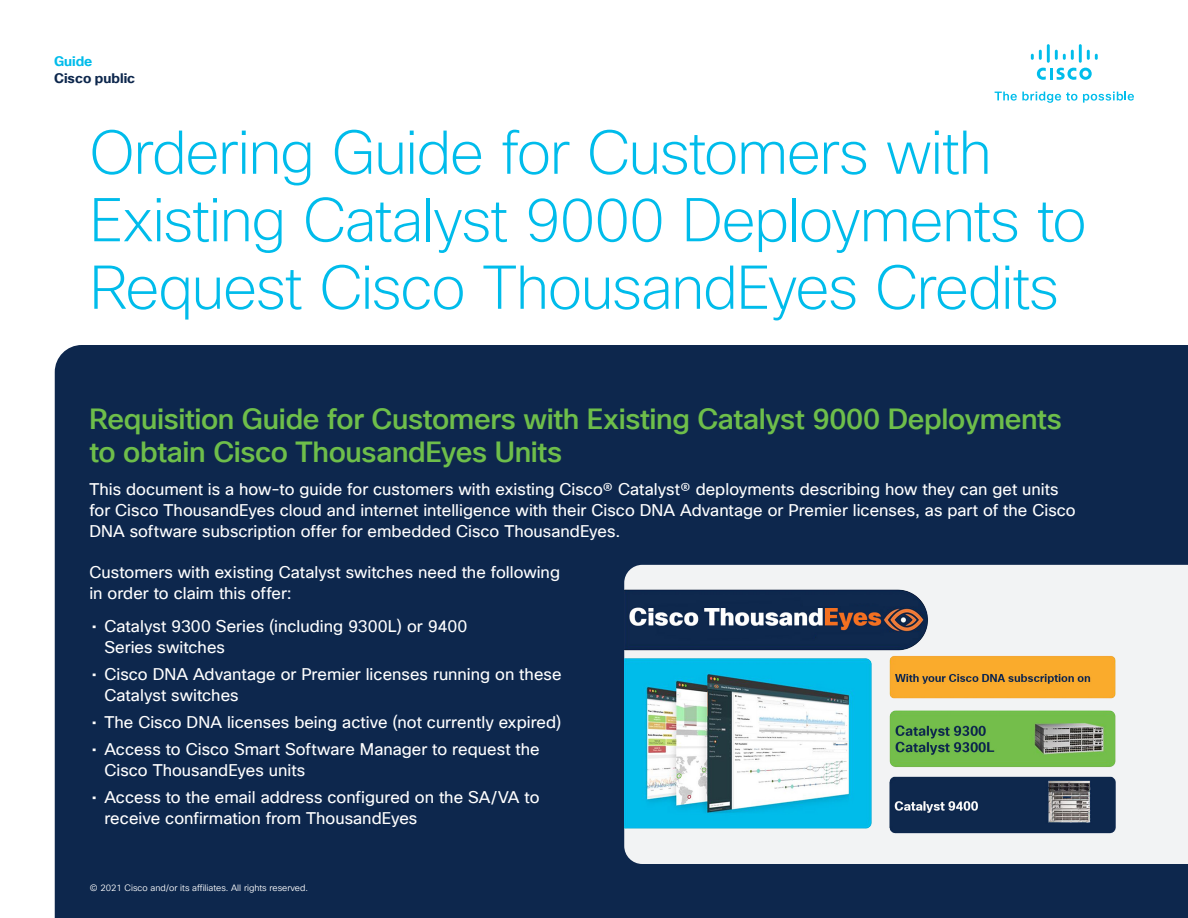
<style>
.page{position:relative;width:1188px;height:918px;background:#fff}
.page>*{position:absolute;margin:0;border:0;box-sizing:border-box;transform-origin:0 0}
.Title_Headline{font:200 60px/67.5px "Cisco Sans TT";letter-spacing:-.025em;color:#00bceb}
.Subhead2_Midnight{font:500 28.5px/33px "Cisco Sans TT";letter-spacing:-.015em;color:#6ebe4a}
.Intro{font:16.5px/21px "Cisco Sans TT";color:#fff}
.t1{font:700 13.5px "Cisco Sans TT";color:#0d274d}
.t2{font:700 13.5px "Cisco Sans TT";color:#00bceb}
.t3{font:9px "Cisco Sans TT Light";color:#fff}
</style>
<div class="page">
<svg style="left:995px;top:92px;width:82px;height:11px"></svg>
<svg style="left:1083px;top:92px;width:51px;height:11px"></svg>
<svg style="left:1037px;top:68px;width:55px;height:12px"></svg>
<svg style="left:1031px;top:50px;width:11px;height:10px"></svg>
<hr style="left:1047px;top:44px;width:3px;height:19px;background:#00bdeb">
<svg style="left:1055px;top:50px;width:19px;height:10px"></svg>
<hr style="left:1079px;top:44px;width:3px;height:19px;background:#00bdeb">
<svg style="left:1087px;top:50px;width:11px;height:10px"></svg>
<div style="left:55px;top:345px;width:1133px;height:573px;background:#0d274d"></div>
<div style="left:624px;top:565px;width:564px;height:299px;background:#f2f3f4"></div>
<img style="left:624px;top:584px;width:497px;height:255px">
<p class="t2" style="left:54px;top:53px;width:40px">Guide</p>
<p class="t1" style="left:54px;top:69px;width:83px">Cisco public</p>
<p class="Title_Headline" style="left:89px;top:121px;width:999px">Ordering Guide for Customers with<br>Existing Catalyst 9000 Deployments to<br>Request Cisco ThousandEyes Credits</p>
<p class="Subhead2_Midnight" style="left:89px;top:403px;width:974px">Requisition Guide for Customers with Existing Catalyst 9000 Deployments to obtain Cisco ThousandEyes Units</p>
<p class="Intro" style="left:89px;top:479px;width:988px">This document is a how-to guide for customers with existing Cisco® Catalyst® deployments describing how they can get units for Cisco ThousandEyes cloud and internet intelligence with their Cisco DNA Advantage or Premier licenses, as part of the Cisco<br>DNA software subscription offer for embedded Cisco ThousandEyes.</p>
<p class="Intro" style="left:89px;top:562px;width:472px">Customers with existing Catalyst switches need the following in order to claim this offer:</p>
<p class="Intro" style="left:104px;top:616px;width:365px;text-indent:-13px">• Catalyst 9300 Series (including 9300L) or 9400<br>Series switches</p>
<p class="Intro" style="left:104px;top:664px;width:459px;text-indent:-13px">• Cisco DNA Advantage or Premier licenses running on these<br>Catalyst switches</p>
<p class="Intro" style="left:92px;top:712px;width:471px">• The Cisco DNA licenses being active (not currently expired)</p>
<p class="Intro" style="left:104px;top:739px;width:437px;text-indent:-13px">• Access to Cisco Smart Software Manager to request the<br>Cisco ThousandEyes units</p>
<p class="Intro" style="left:104px;top:787px;width:437px;text-indent:-13px">• Access to the email address configured on the SA/VA to receive confirmation from ThousandEyes</p>
<p class="t3" style="left:90px;top:882px;width:220px">© 2021 Cisco and/or its affiliates. All rights reserved.</p>
</div>
